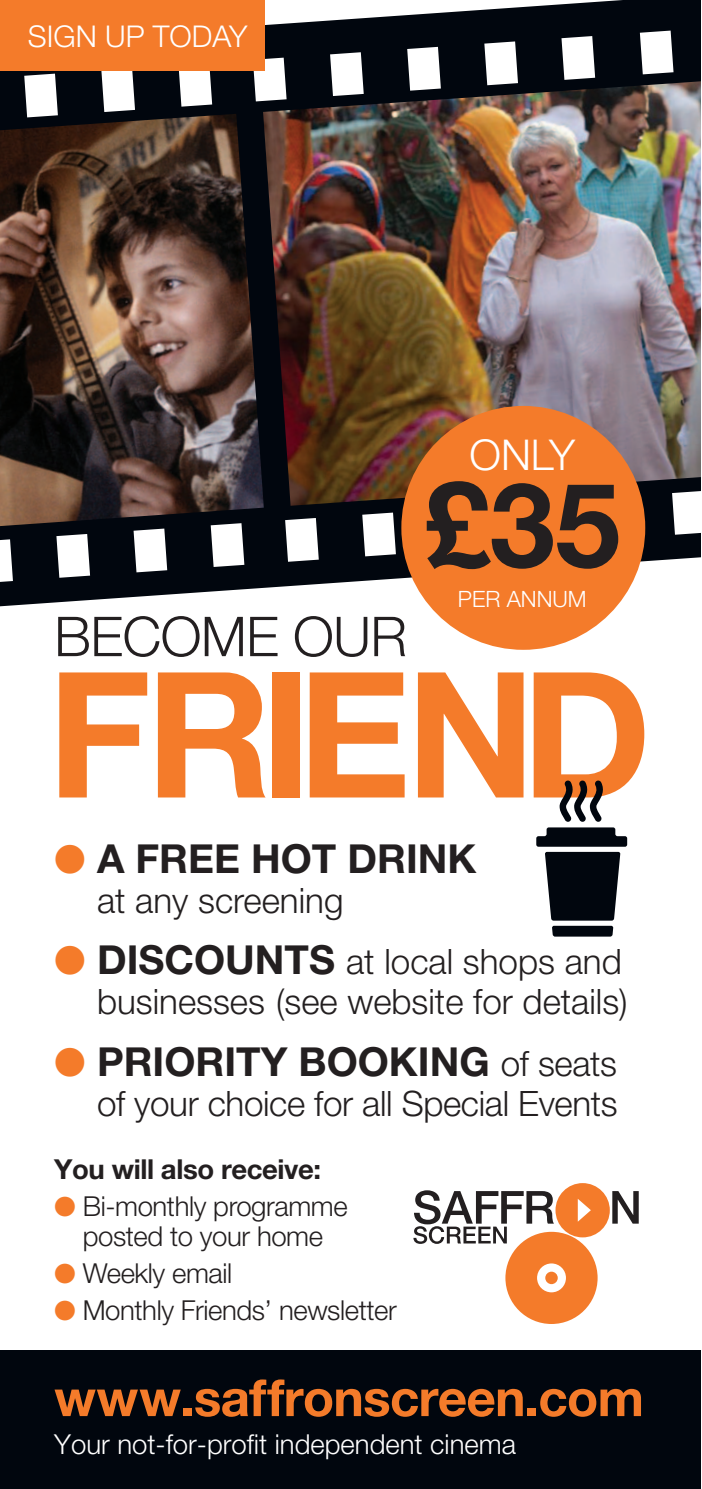
<style>
.page{position:relative;width:702px;height:1489px;background:#fff}
.page>*{position:absolute;margin:0;border:0;box-sizing:border-box;transform-origin:0 0}
.t1{font:700 175px "Helvetica Neue LT Pro";letter-spacing:-.07em;color:#f47b2a}
.t2{font:700 117.5px "Helvetica Neue LT Pro";color:#231f20}
.t3{font:300 55px "Helvetica Neue LT Pro";letter-spacing:-.01em;color:#231f20}
.t4{font:700 51.25px "Helvetica Neue LT Pro";letter-spacing:-.015em;color:#f47b2a}
.t5{font:300 42.5px "Helvetica Neue LT Pro";color:#fff}
.t6{font:700 40px "Helvetica Neue LT Pro";color:#231f20}
.t7{font:300 35px/61.2px "Helvetica Neue LT Pro";color:#231f20}
.t8{font:300 30px "Helvetica Neue LT Pro";color:#fff}
.t9{font:300 27.5px/30px "Helvetica Neue LT Pro";letter-spacing:-.015em;color:#231f20}
.t10{font:300 27.5px "Helvetica Neue LT Pro";color:#fff}
.t11{font:700 27.5px "Helvetica Neue LT Pro";letter-spacing:-.015em;color:#231f20}
.t12{font:300 22.5px "Helvetica Neue LT Pro";color:#fff}
.s1{font-weight:700;font-size:40px}
.s2{font-weight:300;font-size:35px}
</style>
<div class="page">
<img style="left:0;top:1px;width:700px;height:605px">
<div style="left:0;top:1350px;width:700px;height:138px;background:#01060e"></div>
<div style="left:401px;top:406px;width:244px;height:243px;background:#f47b2a;border-radius:50%"></div>
<div style="left:505px;top:1231px;width:92px;height:92px;background:#f47b2a;border-radius:50%"></div>
<svg style="left:612px;top:1191px;width:26px;height:32px"></svg>
<svg style="left:413px;top:1190px;width:141px;height:53px"></svg>
<div style="left:555px;top:1182px;width:54px;height:55px;background:#f47b2a;border-radius:50%"></div>
<svg style="left:577px;top:1199px;width:14px;height:22px"></svg>
<div style="left:537px;top:1263px;width:29px;height:29px;background:#fff;border-radius:50%"></div>
<div style="left:545px;top:1271px;width:12px;height:12px;background:#f47b2a;border-radius:50%"></div>
<svg style="left:536px;top:827px;width:91px;height:109px"></svg>
<svg style="left:559px;top:780px;width:44px;height:41px"></svg>
<div style="left:0;top:1px;width:264px;height:70px;background:#f47b2a"></div>
<p class="t8" style="left:28px;top:18px;width:221px">SIGN UP TODAY</p>
<p class="t5" style="left:469px;top:428px;width:107px">ONLY</p>
<h2 class="t2" style="left:424px;top:452px;width:197px">£35</h2>
<p class="t12" style="left:458px;top:585px;width:130px">PER ANNUM</p>
<h3 class="t3" style="left:54px;top:603px;width:354px">BECOME OUR</h3>
<h1 class="t1" style="left:47px;top:626px;width:605px">FRIEND</h1>
<p class="t6" style="left:97px;top:833px;width:381px">A FREE HOT DRINK</p>
<p class="t7" style="left:97px;top:869px;width:526px">at any screening<br><span class="s1">DISCOUNTS</span> at local shops and</p>
<p class="t7" style="left:97px;top:970px;width:532px">businesses (see website for details)</p>
<p class="t6" style="left:97px;top:1036px;width:521px">PRIORITY BOOKING <span class="s2">of seats</span></p>
<p class="t7" style="left:97px;top:1071px;width:522px">of your choice for all Special Events</p>
<p class="t11" style="left:54px;top:1152px;width:268px">You will also receive:</p>
<p class="t9" style="left:83px;top:1190px;width:266px">Bi-monthly programme posted to your home</p>
<p class="t9" style="left:83px;top:1254px;width:315px;line-height:37px">Weekly email<br>Monthly Friends’ newsletter</p>
<h3 class="t4" style="left:54px;top:1365px;width:591px">www.saffronscreen.com</h3>
<p class="t10" style="left:54px;top:1427px;width:463px">Your not-for-profit independent cinema</p>
</div>
